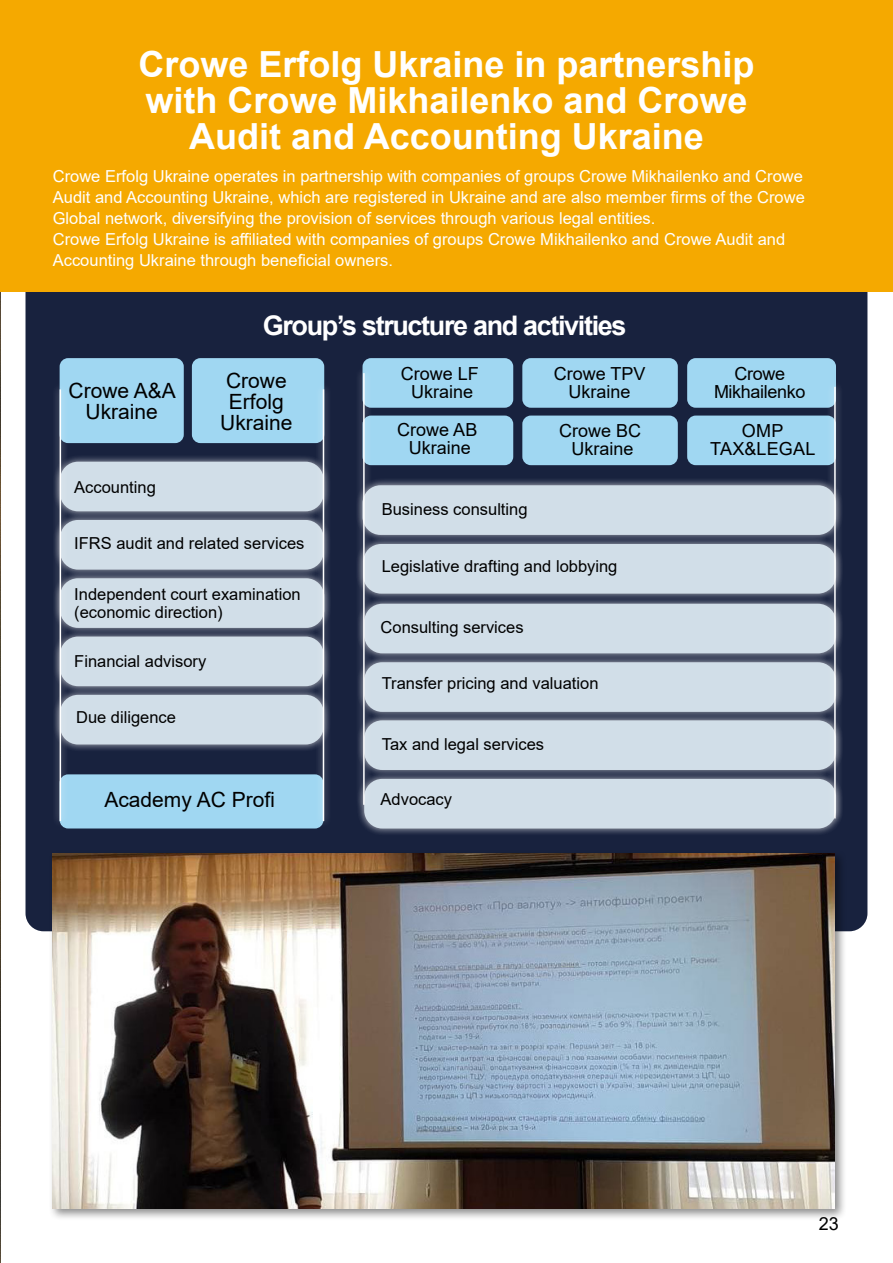
<style>
.page{position:relative;width:893px;height:1263px;background:#fff}
.page>*{position:absolute;margin:0;border:0;box-sizing:border-box;transform-origin:0 0}
.t1{font:700 36px/36px "Arial";color:#fff;text-align:center}
.t2{font:700 27px "Arial";letter-spacing:-.05em;color:#fff}
.t3{font:21px/21px "Arial";color:#000;text-align:center}
.t4{font:18px/18px "Arial";color:#000;text-align:center}
.t5{font:18px/18px "Arial";letter-spacing:-.02em;color:#000;text-align:center}
.t6{font:16.5px/21px "Arial";color:#fff}
.t7{font:16.5px/18px "Arial";color:#000}
</style>
<div class="page">
<img style="left:0;top:292px;width:1px;height:971px">
<div style="left:26px;top:141px;width:841px;height:790px;background:#18223e;border-radius:18px"></div>
<div style="left:0;top:0;width:893px;height:292px;background:#f5a900"></div>
<div style="left:192px;top:358px;width:132px;height:85px;background:#a0d7f2;border-radius:9px"></div>
<div style="left:362px;top:358px;width:151px;height:50px;background:#a0d7f2;border-radius:9px"></div>
<div style="left:362px;top:416px;width:151px;height:49px;background:#a0d7f2;border-radius:9px"></div>
<div style="left:522px;top:358px;width:156px;height:50px;background:#a0d7f2;border-radius:9px"></div>
<div style="left:522px;top:416px;width:156px;height:49px;background:#a0d7f2;border-radius:9px"></div>
<div style="left:687px;top:358px;width:149px;height:50px;background:#a0d7f2;border-radius:9px"></div>
<div style="left:687px;top:416px;width:149px;height:49px;background:#a0d7f2;border-radius:9px"></div>
<div style="left:60px;top:358px;width:124px;height:85px;background:#a0d7f2;border-radius:9px"></div>
<div style="left:60px;top:774px;width:263px;height:54px;background:#a0d7f2;border-radius:9px"></div>
<div style="left:52px;top:454px;width:279px;height:65px;background:#fff;opacity:.75"></div>
<div style="left:60px;top:462px;width:264px;height:49px;background:#d1dee8;border-radius:18px"></div>
<div style="left:355px;top:478px;width:489px;height:64px;background:#fff;opacity:.75"></div>
<div style="left:362px;top:485px;width:474px;height:50px;background:#d1dee8;border-radius:18px"></div>
<div style="left:355px;top:536px;width:488px;height:65px;background:#fff;opacity:.75"></div>
<div style="left:363px;top:544px;width:473px;height:50px;background:#d1dee8;border-radius:18px"></div>
<div style="left:356px;top:596px;width:487px;height:65px;background:#fff;opacity:.75"></div>
<div style="left:364px;top:604px;width:472px;height:49px;background:#d1dee8;border-radius:18px"></div>
<div style="left:356px;top:713px;width:487px;height:65px;background:#5b6376"></div>
<div style="left:364px;top:720px;width:472px;height:50px;background:#d1dee8;border-radius:18px"></div>
<div style="left:356px;top:655px;width:487px;height:64px;background:#fff;opacity:.75"></div>
<div style="left:364px;top:662px;width:472px;height:50px;background:#d1dee8;border-radius:18px"></div>
<div style="left:356px;top:771px;width:487px;height:65px;background:#fff;opacity:.75"></div>
<div style="left:364px;top:779px;width:472px;height:49px;background:#d1dee8;border-radius:18px"></div>
<div style="left:52px;top:571px;width:280px;height:64px;background:#fff;opacity:.75"></div>
<div style="left:60px;top:578px;width:264px;height:50px;background:#d1dee8;border-radius:18px"></div>
<div style="left:52px;top:512px;width:279px;height:65px;background:#fff;opacity:.75"></div>
<div style="left:60px;top:520px;width:264px;height:50px;background:#d1dee8;border-radius:18px"></div>
<div style="left:52px;top:629px;width:279px;height:65px;background:#fff;opacity:.75"></div>
<div style="left:60px;top:636px;width:264px;height:50px;background:#d1dee8;border-radius:18px"></div>
<div style="left:52px;top:687px;width:279px;height:65px;background:#fff;opacity:.75"></div>
<div style="left:60px;top:695px;width:264px;height:49px;background:#d1dee8;border-radius:18px"></div>
<div style="left:52px;top:382px;width:16px;height:446px;background:#fff;opacity:.75"></div>
<hr style="left:60px;top:389px;width:1px;height:432px;background:#fff">
<div style="left:315px;top:382px;width:17px;height:446px;background:#fff;opacity:.75"></div>
<hr style="left:323px;top:389px;width:1px;height:432px;background:#fff">
<div style="left:355px;top:366px;width:17px;height:446px;background:#fff;opacity:.75"></div>
<hr style="left:363px;top:373px;width:2px;height:432px;background:#fff">
<div style="left:826px;top:380px;width:17px;height:445px;background:#fff;opacity:.75"></div>
<hr style="left:834px;top:387px;width:2px;height:431px;background:#fff">
<div style="left:49px;top:850px;width:797px;height:371px;background:#000;opacity:.45"></div>
<img style="left:52px;top:854px;width:782px;height:355px">
<h1 class="t1" style="left:138px;top:47px;width:618px">Crowe Erfolg Ukraine in partnership with Crowe Mikhailenko and Crowe<br>Audit and Accounting Ukraine</h1>
<p class="t6" style="left:53px;top:166px;width:753px">Crowe Erfolg Ukraine operates in partnership with companies of groups Crowe Mikhailenko and Crowe Audit and Accounting Ukraine, which are registered in Ukraine and are also member firms of the Crowe Global network, diversifying the provision of services through various legal entities.<br>Crowe Erfolg Ukraine is affiliated with companies of groups Crowe Mikhailenko and Crowe Audit and Accounting Ukraine through beneficial owners.</p>
<p class="t3" style="left:69px;top:380px;width:109px">Crowe A&amp;A<br>Ukraine</p>
<p class="t7" style="left:74px;top:478px;width:83px">Accounting</p>
<h2 class="t2" style="left:263px;top:306px;width:365px">Group’s structure and activities</h2>
<p class="t4" style="left:554px;top:364px;width:93px">Crowe TPV<br>Ukraine</p>
<p class="t4" style="left:559px;top:421px;width:84px">Crowe BC<br>Ukraine</p>
<p class="t4" style="left:710px;top:421px;width:107px">OMP<br>TAX&amp;LEGAL</p>
<p class="t3" style="left:220px;top:370px;width:74px">Crowe<br>Erfolg<br>Ukraine</p>
<p class="t4" style="left:401px;top:364px;width:80px">Crowe LF<br>Ukraine</p>
<p class="t5" style="left:714px;top:365px;width:93px">Crowe<br>Mikhailenko</p>
<p class="t4" style="left:397px;top:421px;width:82px">Crowe AB<br>Ukraine</p>
<p class="t7" style="left:382px;top:500px;width:147px">Business consulting</p>
<p class="t7" style="left:74px;top:534px;width:232px">IFRS audit and related services</p>
<p class="t7" style="left:74px;top:585px;width:228px">Independent court examination (economic direction)</p>
<p class="t7" style="left:74px;top:652px;width:134px">Financial advisory</p>
<p class="t7" style="left:76px;top:708px;width:101px">Due diligence</p>
<p class="t3" style="left:104px;top:789px;width:172px">Academy AC Profi</p>
<p class="t7" style="left:382px;top:557px;width:237px">Legislative drafting and lobbying</p>
<p class="t7" style="left:381px;top:618px;width:145px">Consulting services</p>
<p class="t7" style="left:382px;top:674px;width:218px">Transfer pricing and valuation</p>
<p class="t7" style="left:382px;top:735px;width:164px">Tax and legal services</p>
<p class="t7" style="left:381px;top:790px;width:73px">Advocacy</p>
<p class="t4" style="left:819px;top:1214px;width:22px">23</p>
</div>
